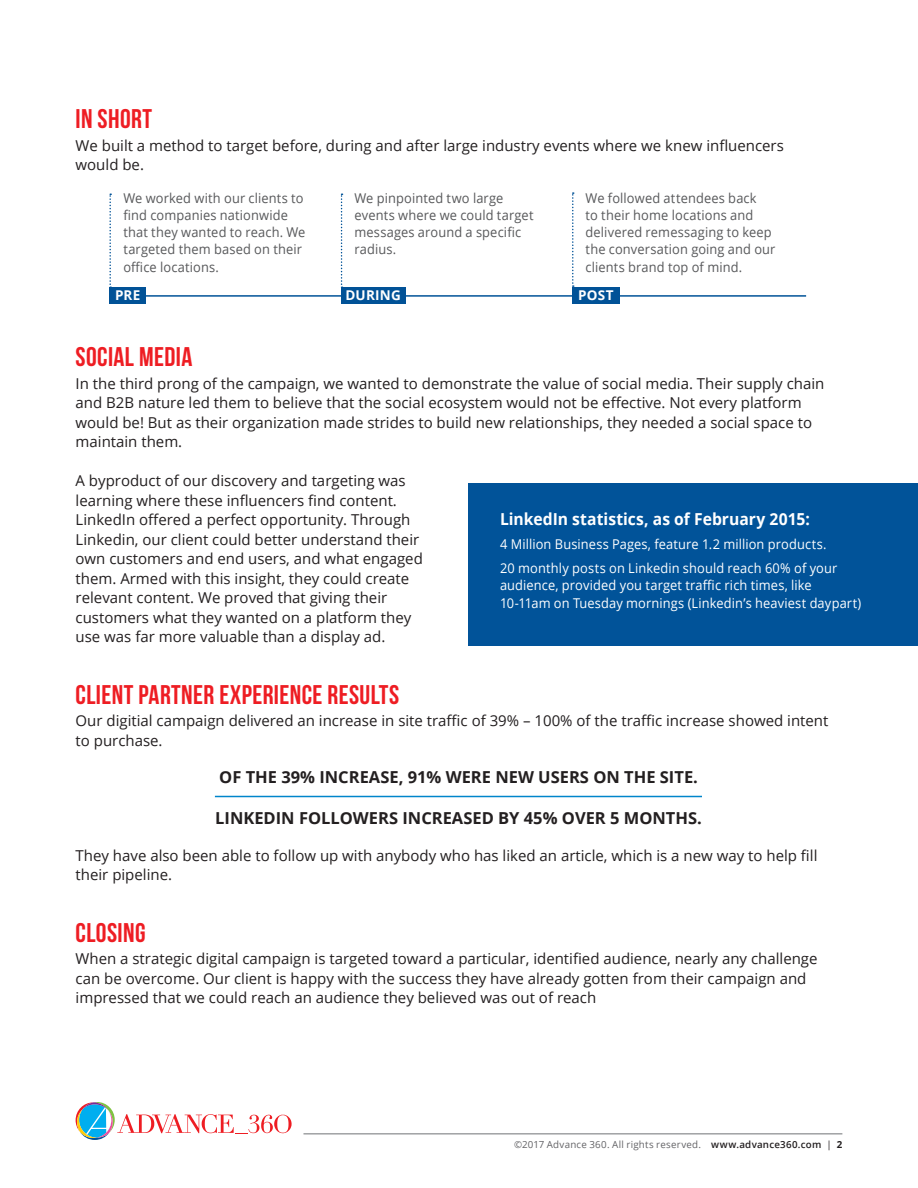
<style>
.page{position:relative;width:918px;height:1188px;background:#fff}
.page>*{position:absolute;margin:0;border:0;box-sizing:border-box;transform-origin:0 0}
.t1{font:27px "Bebas Neue";letter-spacing:.015em;color:#ee1d23}
.t2{font:700 16.5px "Open Sans";color:#231f20}
.t3{font:700 16.5px "Open Sans";color:#fff;scale:.95 1}
.t4{font:15px/19.5px "Open Sans";color:#231f20}
.t5{font:13.5px/17.2px "Open Sans";letter-spacing:.01em;color:#57585a;scale:.95 1}
.t6{font:13.5px/24px "Open Sans";letter-spacing:.01em;color:#fff;scale:.95 1}
.t7{font:700 13.5px "Open Sans";letter-spacing:.015em;color:#fff}
.t8{font:9.75px "Open Sans";letter-spacing:.025em;color:#636366}
.s1{font-weight:600;color:#231f20}
.s2{color:#231f20}
.s3{font-weight:700;color:#231f20}
</style>
<div class="page">
<hr style="left:303px;top:1133px;width:539px;height:1px;background:#808285">
<svg style="left:76px;top:1102px;width:216px;height:38px"></svg>
<div style="left:469px;top:483px;width:449px;height:163px;background:#015399"></div>
<hr style="left:115px;top:295px;width:691px;height:2px;background:#015297">
<div style="left:109px;top:287px;width:37px;height:17px;background:#015297"></div>
<div style="left:341px;top:287px;width:65px;height:17px;background:#015297"></div>
<div style="left:572px;top:287px;width:48px;height:17px;background:#015297"></div>
<svg style="left:109px;top:194px;width:2px;height:93px"></svg>
<svg style="left:341px;top:194px;width:2px;height:93px"></svg>
<svg style="left:572px;top:192px;width:2px;height:95px"></svg>
<hr style="left:215px;top:796px;width:487px;height:1px;background:#0085cb">
<h1 class="t1" style="left:76px;top:104px;width:78px">IN SHORT</h1>
<p class="t4" style="left:76px;top:135px;width:710px">We built a method to target before, during and after large industry events where we knew influencers would be.</p>
<p class="t5" style="left:123px;top:189px;width:193px">We worked with our clients to find companies nationwide that they wanted to reach. We targeted them based on their office locations.</p>
<p class="t5" style="left:355px;top:189px;width:190px">We pinpointed two large events where we could target messages around a specific radius.</p>
<p class="t5" style="left:586px;top:189px;width:201px">We followed attendees back<br>to their home locations and delivered remessaging to keep the conversation going and our clients brand top of mind.</p>
<p class="t7" style="left:115px;top:286px;width:27px">PRE</p>
<p class="t7" style="left:346px;top:286px;width:57px">DURING</p>
<p class="t7" style="left:578px;top:286px;width:37px">POST</p>
<h1 class="t1" style="left:76px;top:342px;width:118px">SOCIAL MEDIA</h1>
<p class="t4" style="left:76px;top:373px;width:750px">In the third prong of the campaign, we wanted to demonstrate the value of social media. Their supply chain and B2B nature led them to believe that the social ecosystem would not be effective. Not every platform would be! But as their organization made strides to build new relationships, they needed a social space to maintain them.</p>
<p class="t4" style="left:76px;top:471px;width:349px">A byproduct of our discovery and targeting was learning where these influencers find content.<br>LinkedIn offered a perfect opportunity. Through Linkedin, our client could better understand their own customers and end users, and what engaged them. Armed with this insight, they could create relevant content. We proved that giving their customers what they wanted on a platform they use was far more valuable than a display ad.</p>
<h1 class="t1" style="left:76px;top:679px;width:325px">CLIENT PARTNER EXPERIENCE RESULTS</h1>
<p class="t4" style="left:76px;top:711px;width:754px">Our digitial campaign delivered an increase in site traffic of 39% – 100% of the traffic increase showed intent to purchase.</p>
<p class="t2" style="left:219px;top:766px;width:480px">OF THE 39% INCREASE, 91% WERE NEW USERS ON THE SITE.</p>
<p class="t2" style="left:215px;top:806px;width:488px">LINKEDIN FOLLOWERS INCREASED BY 45% OVER 5 MONTHS.</p>
<p class="t4" style="left:76px;top:845px;width:743px">They have also been able to follow up with anybody who has liked an article, which is a new way to help fill their pipeline.</p>
<h1 class="t1" style="left:76px;top:917px;width:71px">CLOSING</h1>
<p class="t4" style="left:76px;top:949px;width:744px">When a strategic digital campaign is targeted toward a particular, identified audience, nearly any challenge can be overcome. Our client is happy with the success they have already gotten from their campaign and impressed that we could reach an audience they believed was out of reach</p>
<p class="t3" style="left:500px;top:507px;width:328px">LinkedIn statistics, as of February 2015:</p>
<p class="t6" style="left:500px;top:532px;width:357px">4 Million Business Pages, feature 1.2 million products.<br>20 monthly posts on Linkedin should reach 60% of your</p>
<p class="t6" style="left:500px;top:576px;width:382px;line-height:17.2px">audience, provided you target traffic rich times, like<br>10-11am on Tuesday mornings (Linkedin’s heaviest daypart)</p>
<p class="t8" style="left:514px;top:1137px;width:330px">©2017 Advance 360. All rights reserved. <span class="s1">www.advance360.com</span> <span class="s2">|</span> <span class="s3">2</span></p>
</div>
